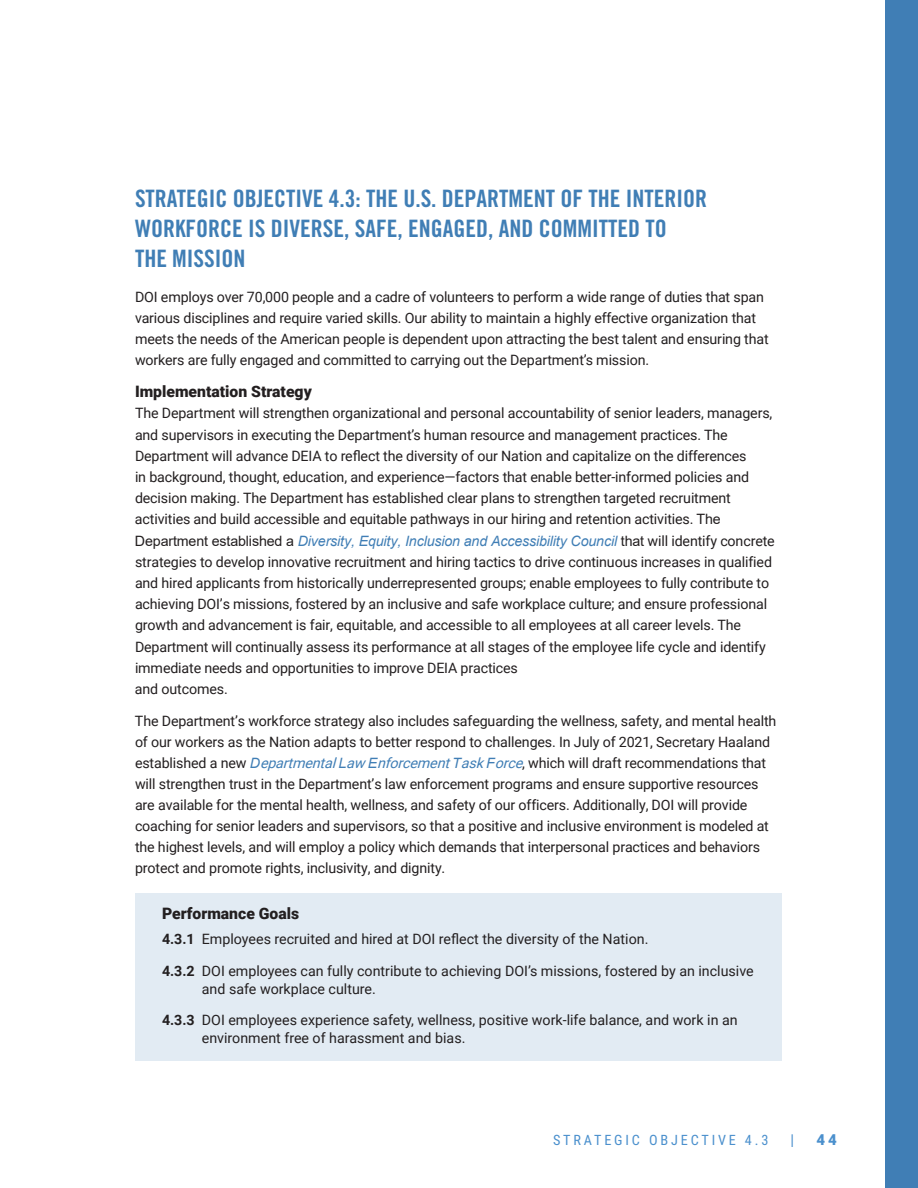
<style>
.page{position:relative;width:918px;height:1188px;background:#fff}
.page>*{position:absolute;margin:0;border:0;box-sizing:border-box;transform-origin:0 0}
.t1{font:24px/30px "Trade Gothic Bold Cond Twenty";color:#407eb5}
.t2{font:900 15.75px "Roboto";color:#231f20}
.t3{font:900 15px "Roboto";color:#4b90cd}
.t4{font:15px "Roboto Condensed";color:#4b90cd}
.t5{font:14.25px/21.1px "Roboto";letter-spacing:-.01em;color:#231f20}
.t6{font:14.25px "Roboto Condensed";letter-spacing:.2em;color:#4b90cd}
.s1{font-family:"Arial"}
.s2{font-family:"Arial";font-style:italic;color:#407eb5}
.s3{font-style:italic;color:#407eb5}
.s4{font-weight:700}
</style>
<div class="page">
<div style="left:135px;top:893px;width:647px;height:168px;background:#e2ebf3"></div>
<div style="left:886px;top:0;width:32px;height:1188px;background:#407eb5"></div>
<p class="t1" style="left:135px;top:184px;width:574px">STRATEGIC OBJECTIVE 4.3: THE U.S. DEPARTMENT OF THE INTERIOR<br>WORKFORCE IS DIVERSE, SAFE, ENGAGED, AND COMMITTED TO<br>THE MISSION</p>
<p class="t5" style="left:135px;top:286px;width:635px">DOI employs over 70,000 people and a cadre of volunteers to perform a wide range of duties that span various disciplines and require varied skills. Our ability to maintain a highly effective organization that meets the needs of the American people is dependent upon attracting the best talent and ensuring that workers are fully engaged and committed to carrying out the Department’s mission.</p>
<p class="t2" style="left:135px;top:380px;width:178px">Implementation Strategy</p>
<p class="t5" style="left:135px;top:402px;width:641px">The Department will strengthen organizational and personal accountability of senior leaders, managers, and supervisors in executing the Department’s human resource and management practices. The Department will advance DEIA to reflect the diversity of our Nation and capitalize on the differences<br>in background, thought, education, and experience—factors that enable better-informed policies and decision making. The Department has established clear plans to strengthen targeted recruitment activities and build accessible and equitable pathways in our hiring and retention activities. <span class="s1">The Department established a</span> <span class="s2">Diversity, Equity, Inclusion and Accessibility Council</span> <span class="s1">that</span> will identify concrete strategies to develop innovative recruitment and hiring tactics to drive continuous increases in qualified and hired applicants from historically underrepresented groups; enable employees to fully contribute to achieving DOI’s missions, fostered by an inclusive and safe workplace culture; and ensure professional growth and advancement is fair, equitable, and accessible to all employees at all career levels. The Department will continually assess its performance at all stages of the employee life cycle and identify immediate needs and opportunities to improve DEIA practices<br>and outcomes.</p>
<p class="t5" style="left:135px;top:710px;width:643px">The Department’s workforce strategy also includes safeguarding the wellness, safety, and mental health of our workers as the Nation adapts to better respond to challenges. In July of 2021, Secretary Haaland established a new <span class="s2">D</span><span class="s3">epartmental</span><span class="s2">L</span><span class="s3">aw</span><span class="s2">E</span><span class="s3">nforcement</span><span class="s2">T</span><span class="s3">ask</span><span class="s2">F</span><span class="s3">orce</span>, which will draft recommendations that will strengthen trust in the Department’s law enforcement programs and ensure supportive resources are available for the mental health, wellness, and safety of our officers. Additionally, DOI will provide coaching for senior leaders and supervisors, so that a positive and inclusive environment is modeled at the highest levels, and will employ a policy which demands that interpersonal practices and behaviors protect and promote rights, inclusivity, and dignity.</p>
<h4 class="t2" style="left:162px;top:903px;width:139px">Performance Goals</h4>
<p class="t5" style="left:162px;top:928px;width:488px"><span class="s4">4.3.1</span> Employees recruited and hired at DOI reflect the diversity of the Nation.</p>
<p class="t5" style="left:202px;top:961px;width:553px;line-height:18px;text-indent:-40px"><span class="s4">4.3.2</span> DOI employees can fully contribute to achieving DOI’s missions, fostered by an inclusive and safe workplace culture.</p>
<p class="t5" style="left:202px;top:1011px;width:537px;line-height:18px;text-indent:-40px"><span class="s4">4.3.3</span> DOI employees experience safety, wellness, positive work-life balance, and work in an environment free of harassment and bias.</p>
<p class="t6" style="left:553px;top:1130px;width:217px">STRATEGIC OBJECTIVE 4.3</p>
<p class="t4" style="left:791px;top:1129px;width:5px">|</p>
<p class="t3" style="left:817px;top:1129px;width:22px">44</p>
</div>
